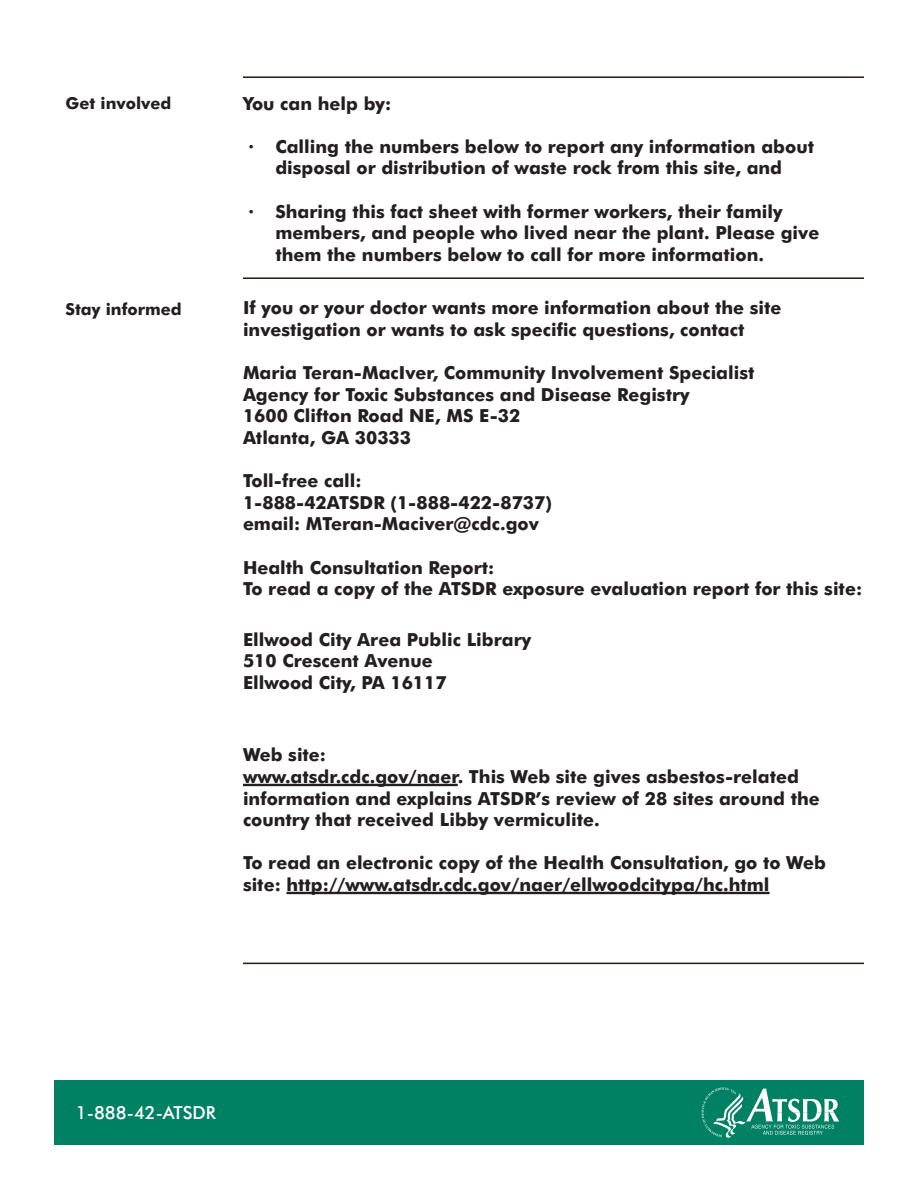
<style>
.page{position:relative;width:918px;height:1188px;background:#fff}
.page>*{position:absolute;margin:0;border:0;box-sizing:border-box;transform-origin:0 0}
.Block_Text{font:700 18px/21.6px "Futura BT";color:#231f20}
.Bullet_Text_1{font:700 18px/21.6px "Futura BT";color:#231f20;text-align:center}
.t1{font:500 18px "Futura BT";color:#fff}
.h2_part1{font:700 16.5px "Futura BT";color:#231f20}
</style>
<div class="page">
<div style="left:54px;top:1080px;width:810px;height:65px;background:#008163"></div>
<hr style="left:243px;top:76px;width:621px;height:2px;background:#231f20">
<hr style="left:243px;top:784px;width:215px;height:2px;background:#231f20">
<hr style="left:286px;top:892px;width:484px;height:2px;background:#231f20">
<hr style="left:243px;top:277px;width:621px;height:2px;background:#231f20">
<hr style="left:243px;top:963px;width:621px;height:1px;background:#231f20">
<svg style="left:702px;top:1087px;width:137px;height:51px"></svg>
<p class="h2_part1" style="left:66px;top:93px;width:107px">Get involved</p>
<p class="Bullet_Text_1" style="left:243px;top:92px;width:150px">You can help by:</p>
<p class="Bullet_Text_1" style="left:248px;top:135px;width:567px">· Calling the numbers below to report any information about disposal or distribution of waste rock from this site, and</p>
<p class="Block_Text" style="left:275px;top:200px;width:546px;text-indent:-27px">· Sharing this fact sheet with former workers, their family members, and people who lived near the plant. Please give them the numbers below to call for more information.</p>
<p class="h2_part1" style="left:66px;top:299px;width:118px">Stay informed</p>
<p class="Block_Text" style="left:243px;top:297px;width:540px">If you or your doctor wants more information about the site investigation or wants to ask specific questions, contact</p>
<p class="Block_Text" style="left:243px;top:362px;width:513px">Maria Teran-MacIver, Community Involvement Specialist</p>
<p class="Block_Text" style="left:243px;top:383px;width:448px">Agency for Toxic Substances and Disease Registry</p>
<p class="Block_Text" style="left:243px;top:405px;width:279px">1600 Clifton Road NE, MS E-32</p>
<p class="Block_Text" style="left:243px;top:427px;width:170px">Atlanta, GA 30333</p>
<p class="Bullet_Text_1" style="left:243px;top:470px;width:120px">Toll-free call:</p>
<p class="Bullet_Text_1" style="left:243px;top:491px;width:310px">1-888-42ATSDR (1-888-422-8737)</p>
<p class="Bullet_Text_1" style="left:243px;top:513px;width:297px">email: MTeran-Maciver@cdc.gov</p>
<p class="Bullet_Text_1" style="left:243px;top:556px;width:253px">Health Consultation Report:</p>
<p class="Bullet_Text_1" style="left:243px;top:578px;width:621px">To read a copy of the ATSDR exposure evaluation report for this site:</p>
<p class="Block_Text" style="left:243px;top:628px;width:290px">Ellwood City Area Public Library<br>510 Crescent Avenue<br>Ellwood City, PA 16117</p>
<p class="Block_Text" style="left:243px;top:744px;width:85px">Web site:</p>
<p class="Block_Text" style="left:243px;top:766px;width:578px">www.atsdr.cdc.gov/naer. This Web site gives asbestos-related information and explains ATSDR’s review of 28 sites around the country that received Libby vermiculite.</p>
<p class="Block_Text" style="left:243px;top:852px;width:584px">To read an electronic copy of the Health Consultation, go to Web site: http://www.atsdr.cdc.gov/naer/ellwoodcitypa/hc.html</p>
<p class="t1" style="left:76px;top:1101px;width:142px">1-888-42-ATSDR</p>
</div>
